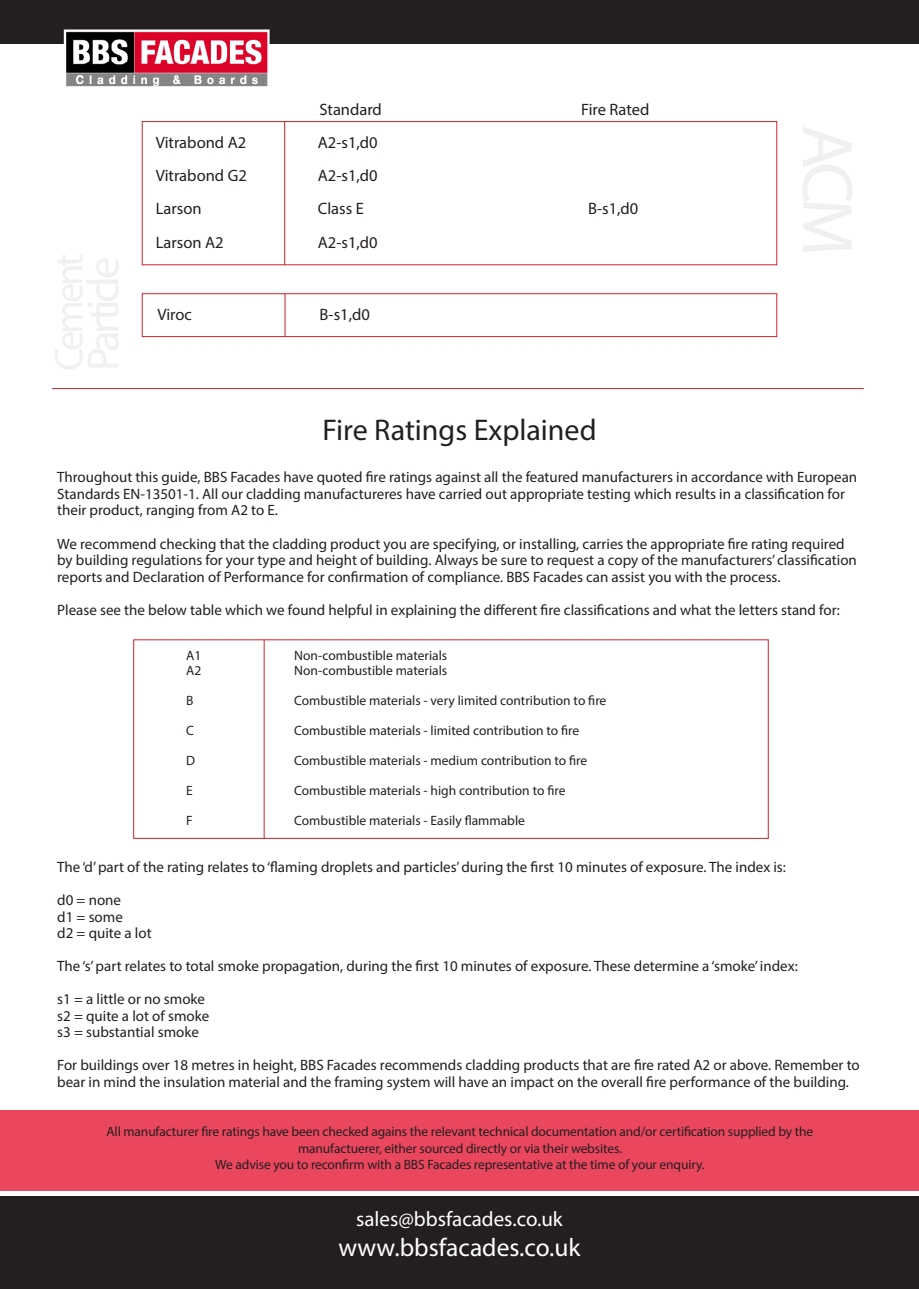
<style>
.page{position:relative;width:919px;height:1289px;background:#fff}
.page>*{position:absolute;margin:0;border:0;box-sizing:border-box;transform-origin:0 0}
.t1{font:30px "Myriad Pro";color:#231f20}
.t2{font:25.5px "Myriad Pro";color:#fff}
.t3{font:21px "Myriad Pro";color:#fff}
.t4{font:16.5px "Myriad Pro";color:#231f20}
.t5{font:15px/16.5px "Myriad Pro";color:#231f20}
.t6{font:13.5px/16.5px "Myriad Pro";letter-spacing:-.005em;color:#231f20;text-align:center}
</style>
<div class="page">
<div style="left:0;top:1110px;width:918px;height:80px;background:#ea465e"></div>
<div style="left:0;top:1196px;width:918px;height:92px;background:#231f20"></div>
<div style="left:0;top:0;width:918px;height:44px;background:#231f20"></div>
<img style="left:66px;top:31px;width:201px;height:56px">
<div style="left:64px;top:29px;width:205px;height:60px;border:1px solid #fff"></div>
<div style="left:142px;top:121px;width:635px;height:144px;border:1px solid #d1232a"></div>
<div style="left:142px;top:293px;width:635px;height:44px;border:1px solid #d1232a"></div>
<hr style="left:285px;top:293px;width:1px;height:44px;background:#d1232a">
<hr style="left:52px;top:388px;width:811px;height:1px;background:#d1232a">
<hr style="left:264px;top:639px;width:1px;height:199px;background:#d1232a">
<hr style="left:284px;top:121px;width:1px;height:144px;background:#d1232a">
<p class="t4" style="left:319px;top:99px;width:64px">Standard</p>
<p class="t4" style="left:581px;top:99px;width:70px">Fire Rated</p>
<p class="t4" style="left:156px;top:133px;width:92px">Vitrabond A2</p>
<p class="t4" style="left:318px;top:133px;width:61px">A2-s1,d0</p>
<p class="t4" style="left:156px;top:166px;width:93px">Vitrabond G2</p>
<p class="t4" style="left:318px;top:166px;width:61px">A2-s1,d0</p>
<p class="t4" style="left:156px;top:199px;width:47px">Larson</p>
<p class="t4" style="left:318px;top:199px;width:48px">Class E</p>
<p class="t4" style="left:588px;top:199px;width:52px">B-s1,d0</p>
<p class="t4" style="left:156px;top:232px;width:69px">Larson A2</p>
<p class="t4" style="left:318px;top:232px;width:61px">A2-s1,d0</p>
<p class="t4" style="left:157px;top:304px;width:36px">Viroc</p>
<p class="t4" style="left:319px;top:304px;width:52px">B-s1,d0</p>
<p class="t1" style="left:322px;top:411px;width:276px">Fire Ratings Explained</p>
<p class="t5" style="left:57px;top:469px;width:801px">Throughout this guide, BBS Facades have quoted fire ratings against all the featured manufacturers in accordance with European<br>Standards EN-13501-1. All our cladding manufactureres have carried out appropriate testing which results in a classification for their product, ranging from A2 to E.</p>
<p class="t5" style="left:57px;top:535px;width:801px">We recommend checking that the cladding product you are specifying, or installing, carries the appropriate fire rating required by building regulations for your type and height of building. Always be sure to request a copy of the manufacturers’ classification reports and Declaration of Performance for confirmation of compliance. BBS Facades can assist you with the process.</p>
<p class="t5" style="left:57px;top:601px;width:784px">Please see the below table which we found helpful in explaining the different fire classifications and what the letters stand for:</p>
<p class="t6" style="left:186px;top:647px;width:17px">A1</p>
<p class="t6" style="left:294px;top:647px;width:154px">Non-combustible materials</p>
<p class="t6" style="left:186px;top:662px;width:17px">A2</p>
<p class="t6" style="left:294px;top:662px;width:154px">Non-combustible materials</p>
<p class="t6" style="left:186px;top:692px;width:9px">B</p>
<p class="t6" style="left:294px;top:692px;width:314px">Combustible materials - very limited contribution to fire</p>
<p class="t6" style="left:186px;top:722px;width:9px">C</p>
<p class="t6" style="left:294px;top:722px;width:286px">Combustible materials - limited contribution to fire</p>
<p class="t6" style="left:186px;top:752px;width:10px">D</p>
<p class="t6" style="left:294px;top:752px;width:294px">Combustible materials - medium contribution to fire</p>
<p class="t6" style="left:186px;top:782px;width:8px">E</p>
<p class="t6" style="left:294px;top:782px;width:273px">Combustible materials - high contribution to fire</p>
<p class="t6" style="left:186px;top:812px;width:8px">F</p>
<p class="t6" style="left:294px;top:812px;width:232px">Combustible materials - Easily flammable</p>
<p class="t5" style="left:57px;top:858px;width:730px">The ‘d’ part of the rating relates to ‘flaming droplets and particles’ during the first 10 minutes of exposure. The index is:</p>
<p class="t5" style="left:57px;top:891px;width:65px">d0 = none</p>
<p class="t5" style="left:57px;top:908px;width:67px">d1 = some</p>
<p class="t5" style="left:57px;top:924px;width:96px">d2 = quite a lot</p>
<p class="t5" style="left:57px;top:957px;width:742px">The ‘s’ part relates to total smoke propagation, during the first 10 minutes of exposure. These determine a ‘smoke’ index:</p>
<p class="t5" style="left:57px;top:990px;width:149px">s1 = a little or no smoke</p>
<p class="t5" style="left:57px;top:1007px;width:154px">s2 = quite a lot of smoke</p>
<p class="t5" style="left:57px;top:1023px;width:143px">s3 = substantial smoke</p>
<p class="t5" style="left:57px;top:1056px;width:804px">For buildings over 18 metres in height, BBS Facades recommends cladding products that are fire rated A2 or above. Remember to bear in mind the insulation material and the framing system will have an impact on the overall fire performance of the building.</p>
<p class="t6" style="left:106px;top:1123px;width:708px">All manufacturer fire ratings have been checked agains the relevant technical documentation and/or certification supplied by the manufactuerer, either sourced directly or via their websites.<br>We advise you to reconfirm with a BBS Facades representative at the time of your enquiry.</p>
<p class="t3" style="left:356px;top:1205px;width:208px">sales@bbsfacades.co.uk</p>
<p class="t2" style="left:338px;top:1231px;width:243px">www.bbsfacades.co.uk</p>
</div>
